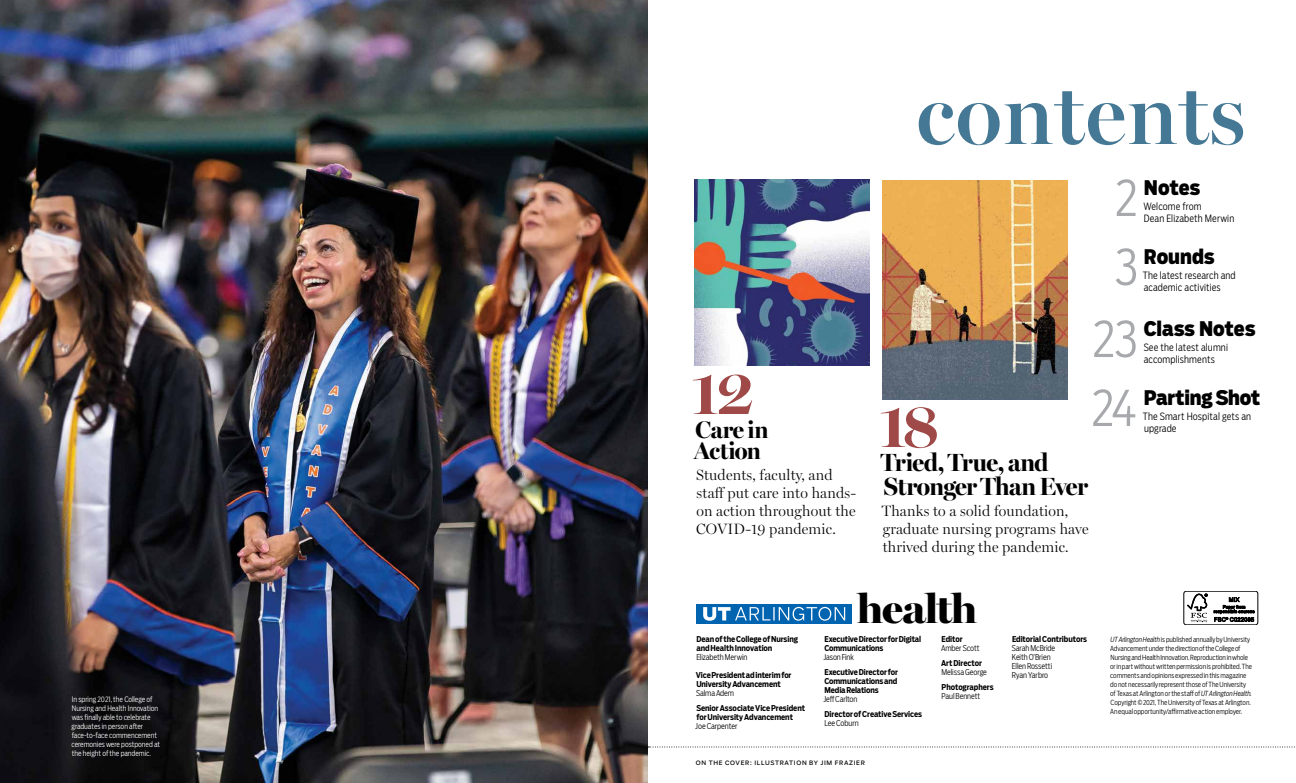
<style>
.page{position:relative;width:1296px;height:783px;background:#fff}
.page>*{position:absolute;margin:0;border:0;box-sizing:border-box;transform-origin:0 0}
.t1{font:600 87.2px "Miller Banner";letter-spacing:.01em;color:#457894}
.t2{font:700 63.5px "Miller Banner";color:#9f4a48}
.t3{font:300 50.4px/70.5px "Salvo Sans Cond";color:#a7a9ac;text-align:center}
.t4{font:900 40.9px "Miller Banner";letter-spacing:-.02em;color:#000}
.t5{font:700 25px/24px "Miller Banner";letter-spacing:-.025em;color:#000}
.t6{font:700 24px/21px "Miller Banner";letter-spacing:-.01em;color:#000}
.t7{font:900 20px "Salvo Sans Cond";color:#000}
.t8{font:300 15px/18px "Miller Display";letter-spacing:.01em;color:#000}
.t9{font:300 10px/12px "Salvo Sans Cond";letter-spacing:.015em;color:#000}
.t10{font:700 8px/9px "Salvo Sans Cond";letter-spacing:-.015em;color:#000}
.t11{font:300 8px/9px "Salvo Sans Cond";letter-spacing:-.015em;color:#000}
.t12{font:500 8px "Salvo Sans Cond";letter-spacing:.195em;color:#636466}
.t13{font:300 7.5px/9px "Salvo Sans Cond";letter-spacing:-.005em;color:#fff}
.t14{font:300 7px/9px "Salvo Sans Cond";letter-spacing:-.01em;color:#000}
.t15{font:6px "Salvo Sans";letter-spacing:.11em;color:#000}
.s1{font-style:italic}
</style>
<div class="page">
<svg style="left:648px;top:747px;width:647px;height:1px"></svg>
<div style="left:1184px;top:591px;width:74px;height:34px;border:1px solid #000;border-radius:3px"></div>
<svg style="left:1187px;top:594px;width:20px;height:28px"></svg>
<svg style="left:1214px;top:597px;width:40px;height:25px"></svg>
<div style="left:697px;top:604px;width:155px;height:19px;background:#0064b1"></div>
<svg style="left:703px;top:607px;width:142px;height:14px"></svg>
<img style="left:0;top:0;width:648px;height:783px">
<img style="left:883px;top:180px;width:185px;height:220px">
<img style="left:695px;top:179px;width:175px;height:187px">
<p class="t13" style="left:72px;top:695px;width:90px">In spring 2021, the College of<br>Nursing and Health Innovation was finally able to celebrate graduates in person after face-to-face commencement ceremonies were postponed at the height of the pandemic.</p>
<h1 class="t1" style="left:916px;top:62px;width:330px">contents</h1>
<h2 class="t2" style="left:691px;top:354px;width:64px">12</h2>
<h3 class="t6" style="left:694px;top:419px;width:76px">Care in<br>Action</h3>
<h3 class="t8" style="left:696px;top:466px;width:162px">Students, faculty, and staff put care into hands&shy;on action throughout the<br>COVID-19 pandemic.</h3>
<h3 class="t3" style="left:1115px;top:161px;width:25px">2</h3>
<h3 class="t7" style="left:1144px;top:174px;width:58px">Notes</h3>
<h3 class="t9" style="left:1144px;top:200px;width:92px">Welcome from<br>Dean Elizabeth Merwin</h3>
<h3 class="t3" style="left:1091px;top:230px;width:49px">3<br>23<br>24</h3>
<h3 class="t7" style="left:1144px;top:243px;width:72px">Rounds</h3>
<h3 class="t9" style="left:1143px;top:269px;width:94px">The latest research and academic activities</h3>
<h3 class="t7" style="left:1144px;top:315px;width:113px">Class Notes</h3>
<h3 class="t9" style="left:1144px;top:341px;width:86px">See the latest alumni accomplishments</h3>
<h3 class="t7" style="left:1144px;top:384px;width:118px">Parting Shot</h3>
<h3 class="t9" style="left:1143px;top:410px;width:110px">The Smart Hospital gets an upgrade</h3>
<h2 class="t2" style="left:879px;top:387px;width:61px">18</h2>
<h3 class="t5" style="left:881px;top:450px;width:209px">Tried, True, and<br>Stronger Than Ever</h3>
<h3 class="t8" style="left:882px;top:502px;width:208px">Thanks to a solid foundation, graduate nursing programs have thrived during the pandemic.</h3>
<p class="t10" style="left:696px;top:635px;width:103px">Dean of the College of Nursing and Health Innovation</p>
<p class="t11" style="left:696px;top:652px;width:53px">Elizabeth Merwin</p>
<p class="t10" style="left:696px;top:671px;width:97px">Vice President ad interim for<br>University Advancement</p>
<p class="t11" style="left:696px;top:688px;width:39px">Salma Adem</p>
<p class="t10" style="left:696px;top:704px;width:110px">Senior Associate Vice President for University Advancement</p>
<p class="t11" style="left:695px;top:721px;width:44px">Joe Carpenter</p>
<h3 class="t4" style="left:857px;top:585px;width:122px">health</h3>
<p class="t10" style="left:824px;top:635px;width:98px">Executive Director for Digital<br>Communications</p>
<p class="t11" style="left:823px;top:652px;width:32px">Jason Fink</p>
<p class="t10" style="left:824px;top:668px;width:75px;text-align:justify">Executive Director for Communications and Media Relations</p>
<p class="t11" style="left:823px;top:694px;width:35px">Jeff Carlton</p>
<p class="t10" style="left:825px;top:710px;width:99px">Director of Creative Services</p>
<p class="t11" style="left:824px;top:718px;width:36px">Lee Coburn</p>
<p class="t10" style="left:942px;top:635px;width:23px">Editor</p>
<p class="t11" style="left:941px;top:643px;width:40px">Amber Scott</p>
<p class="t10" style="left:941px;top:659px;width:42px">Art Director</p>
<p class="t11" style="left:942px;top:667px;width:47px">Melissa George</p>
<p class="t10" style="left:942px;top:683px;width:54px">Photographers</p>
<p class="t11" style="left:942px;top:691px;width:40px">Paul Bennett</p>
<p class="t12" style="left:696px;top:754px;width:228px">COLLEGE OF NURSING AND HEALTH INNOVATION</p>
<p class="t15" style="left:696px;top:759px;width:171px">ON THE COVER: ILLUSTRATION BY JIM FRAZIER</p>
<p class="t10" style="left:1012px;top:635px;width:77px">Editorial Contributors</p>
<p class="t11" style="left:1012px;top:643px;width:45px">Sarah McBride<br>Keith O’Brien<br>Ellen Rossetti<br>Ryan Yarbro</p>
<p class="t14" style="left:1110px;top:635px;width:144px"><span class="s1">UT Arlington Health</span> is published annually by University Advancement under the direction of the College of Nursing and Health Innovation. Reproduction in whole or in part without written permission is prohibited. The comments and opinions expressed in this magazine do not necessarily represent those of The University of Texas at Arlington or the staff of <span class="s1">UT Arlington Health</span>.<br>Copyright © 2021, The University of Texas at Arlington.<br>An equal opportunity/affirmative action employer.</p>
</div>
